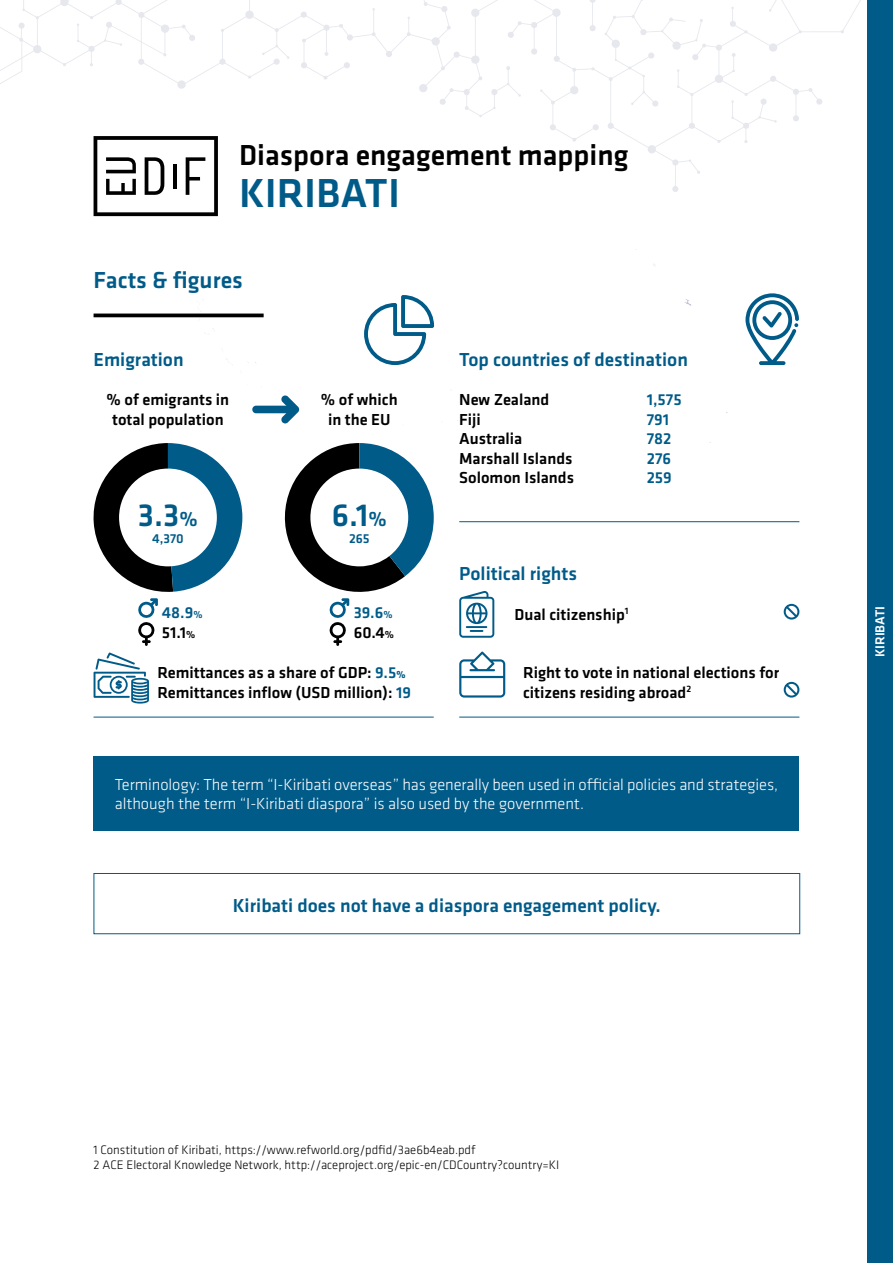
<style>
.page{position:relative;width:893px;height:1263px;background:#fff}
.page>*{position:absolute;margin:0;border:0;box-sizing:border-box;transform-origin:0 0}
.t1{font:500 42px "Klavika";color:#005b89}
.t2{font:500 33px "Klavika";color:#005b89}
.t3{font:500 30px "Klavika";color:#000}
.t4{font:500 24px "Klavika";color:#005b89}
.t5{font:500 19.5px "Klavika";color:#005b89}
.t6{font:500 16.5px/19.5px "Klavika";color:#000}
.t7{font:300 16.5px/19.5px "Klavika";letter-spacing:-.005em;color:#fff}
.t8{font:500 16.5px/19.5px "Klavika";color:#005b89}
.t9{font:500 13.5px "Klavika";color:#fff}
.t10{font:500 13.5px "Klavika";color:#005b89}
.t11{font:300 12.75px/15.6px "Klavika";color:#000}
.s1{font-size:21px}
.s2{font-size:10.5px}
.s3{color:#000}
.s4{font-size:10.5px;color:#000}
.s5{color:#005b89}
.s6{font-weight:700;font-size:10.5px;color:#005b89}
</style>
<div class="page">
<div style="left:867px;top:0;width:26px;height:1263px;background:#005b89"></div>
<hr style="left:94px;top:314px;width:170px;height:3px;background:#000">
<hr style="left:94px;top:717px;width:340px;height:1px;background:#005b89">
<hr style="left:459px;top:521px;width:340px;height:1px;background:#005b89">
<div style="left:94px;top:756px;width:705px;height:74px;background:#005b89"></div>
<svg style="left:745px;top:293px;width:54px;height:72px"></svg>
<svg style="left:364px;top:295px;width:70px;height:70px"></svg>
<svg style="left:459px;top:591px;width:35px;height:47px"></svg>
<svg style="left:459px;top:651px;width:46px;height:47px"></svg>
<svg style="left:94px;top:443px;width:148px;height:203px"></svg>
<svg style="left:284px;top:443px;width:150px;height:203px"></svg>
<svg style="left:94px;top:652px;width:55px;height:51px"></svg>
<svg style="left:0;top:0;width:861px;height:216px"></svg>
<hr style="left:173px;top:164px;width:4px;height:25px;background:#000">
<svg style="left:252px;top:395px;width:48px;height:28px"></svg>
<hr style="left:459px;top:717px;width:340px;height:1px;background:#005b89">
<div style="left:94px;top:873px;width:706px;height:61px;border:1px solid #005b89"></div>
<svg style="left:784px;top:604px;width:15px;height:16px"></svg>
<svg style="left:784px;top:682px;width:15px;height:16px"></svg>
<h3 class="t3" style="left:239px;top:135px;width:391px">Diaspora engagement mapping</h3>
<h1 class="t1" style="left:239px;top:165px;width:162px">KIRIBATI</h1>
<h3 class="t4" style="left:94px;top:264px;width:151px">Facts &amp; figures</h3>
<p class="t5" style="left:94px;top:346px;width:92px">Emigration</p>
<p class="t6" style="left:107px;top:389px;width:124px;text-align:center">% of emigrants in total population</p>
<p class="t6" style="left:321px;top:389px;width:78px;text-align:center">% of which in the EU</p>
<h2 class="t2" style="left:138px;top:493px;width:61px">3.3<span class="s1">%</span></h2>
<h2 class="t2" style="left:332px;top:493px;width:57px">6.1<span class="s1">%</span></h2>
<p class="t10" style="left:152px;top:529px;width:33px">4,370</p>
<p class="t10" style="left:349px;top:529px;width:22px">265</p>
<p class="t8" style="left:162px;top:602px;width:42px;line-height:20.1px">48.9<span class="s2">%<br></span><span class="s3">51.1</span><span class="s4">%</span></p>
<p class="t8" style="left:354px;top:602px;width:42px;line-height:20.2px">39.6<span class="s2">%<br></span><span class="s3">60.4</span><span class="s4">%</span></p>
<p class="t6" style="left:157px;top:662px;width:255px">Remittances as a share of GDP: <span class="s5">9.5</span><span class="s6">%<br></span>Remittances inflow (USD million): <span class="s5">19</span></p>
<p class="t5" style="left:459px;top:346px;width:230px">Top countries of destination</p>
<p class="t6" style="left:459px;top:389px;width:116px">New Zealand<br>Fiji<br>Australia<br>Marshall Islands<br>Solomon Islands</p>
<p class="t8" style="left:647px;top:389px;width:37px">1,575<br>791<br>782<br>276<br>259</p>
<p class="t5" style="left:459px;top:560px;width:119px">Political rights</p>
<p class="t6" style="left:514px;top:604px;width:115px">Dual citizenship<sup>1</sup></p>
<p class="t6" style="left:523px;top:662px;width:258px">Right to vote in national elections for citizens residing abroad<sup>2</sup></p>
<p class="t7" style="left:115px;top:774px;width:665px">Terminology: The term “I-Kiribati overseas” has generally been used in official policies and strategies, although the term “I-Kiribati diaspora” is also used by the government.</p>
<p class="t5" style="left:233px;top:892px;width:430px">Kiribati does not have a diaspora engagement policy.</p>
<p class="t11" style="left:94px;top:1142px;width:467px">1 Constitution of Kiribati, https://www.refworld.org/pdfid/3ae6b4eab.pdf<br>2 ACE Electoral Knowledge Network, http://aceproject.org/epic-en/CDCountry?country=KI</p>
<p class="t9" style="left:871px;top:657px;width:53px;rotate:-90deg">KIRIBATI</p>
</div>
